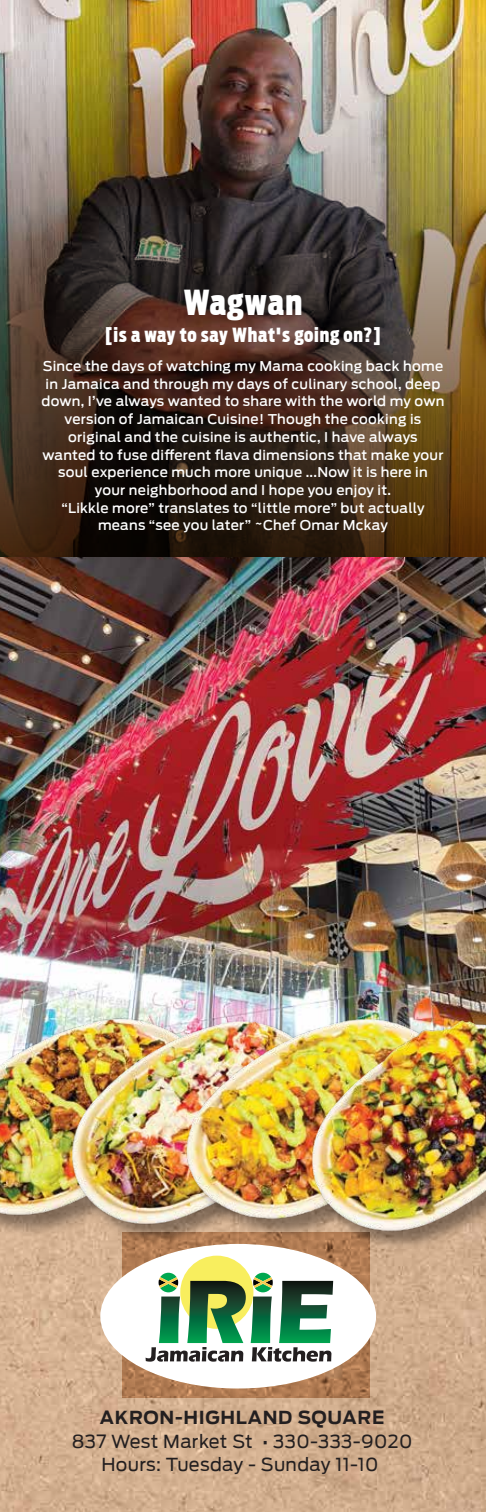
<style>
.page{position:relative;width:486px;height:1512px;background:#fff}
.page>*{position:absolute;margin:0;border:0;box-sizing:border-box;transform-origin:0 0}
.t1{font:900 34.5px "Ford Antenna Extra Cond";letter-spacing:.035em;color:#fff}
.t2{font:900 19.5px "Ford Antenna Extra Cond";letter-spacing:.04em;color:#fff}
.t3{font:18px/23.7px "Ford Antenna Regular";letter-spacing:.02em;color:#231f20;text-align:center}
.t4{font:18px "Ford Antenna Bold";letter-spacing:.04em;color:#231f20}
.t5{font:13.5px/17.7px "Ford Antenna Medium";letter-spacing:.02em;color:#fff;text-align:center}
</style>
<div class="page">
<img style="left:0;top:1250px;width:486px;height:262px">
<img style="left:0;top:557px;width:486px;height:442px">
<img style="left:0;top:0;width:486px;height:41px">
<img style="left:0;top:41px;width:486px;height:516px">
<img style="left:0;top:983px;width:206px;height:267px">
<img style="left:70px;top:996px;width:115px;height:251px">
<img style="left:185px;top:986px;width:264px;height:247px">
<img style="left:307px;top:999px;width:179px;height:252px">
<div style="left:100px;top:1244px;width:276px;height:145px;background:#fff;border-radius:50%"></div>
<img style="left:123px;top:1233px;width:246px;height:165px">
<div style="left:180px;top:1256px;width:73px;height:73px;background:#f8ee5e;border-radius:50%"></div>
<svg style="left:146px;top:1273px;width:187px;height:89px"></svg>
<h1 class="t1" style="left:184px;top:271px;width:120px">Wagwan</h1>
<h2 class="t2" style="left:105px;top:317px;width:278px">[is a way to say What's going on?]</h2>
<p class="t5" style="left:42px;top:356px;width:404px">Since the days of watching my Mama cooking back home in Jamaica and through my days of culinary school, deep down, I’ve always wanted to share with the world my own version of Jamaican Cuisine! Though the cooking is original and the cuisine is authentic, I have always wanted to fuse different flava dimensions that make your soul experience much more unique ...Now it is here in your neighborhood and I hope you enjoy it.<br>“Likkle more” translates to “little more” but actually means “see you later” ~Chef Omar Mckay</p>
<h3 class="t4" style="left:100px;top:1401px;width:286px">AKRON-HIGHLAND SQUARE</h3>
<h3 class="t3" style="left:72px;top:1427px;width:342px">837 West Market St • 330-333-9020<br>Hours: Tuesday - Sunday 11-10</h3>
</div>
